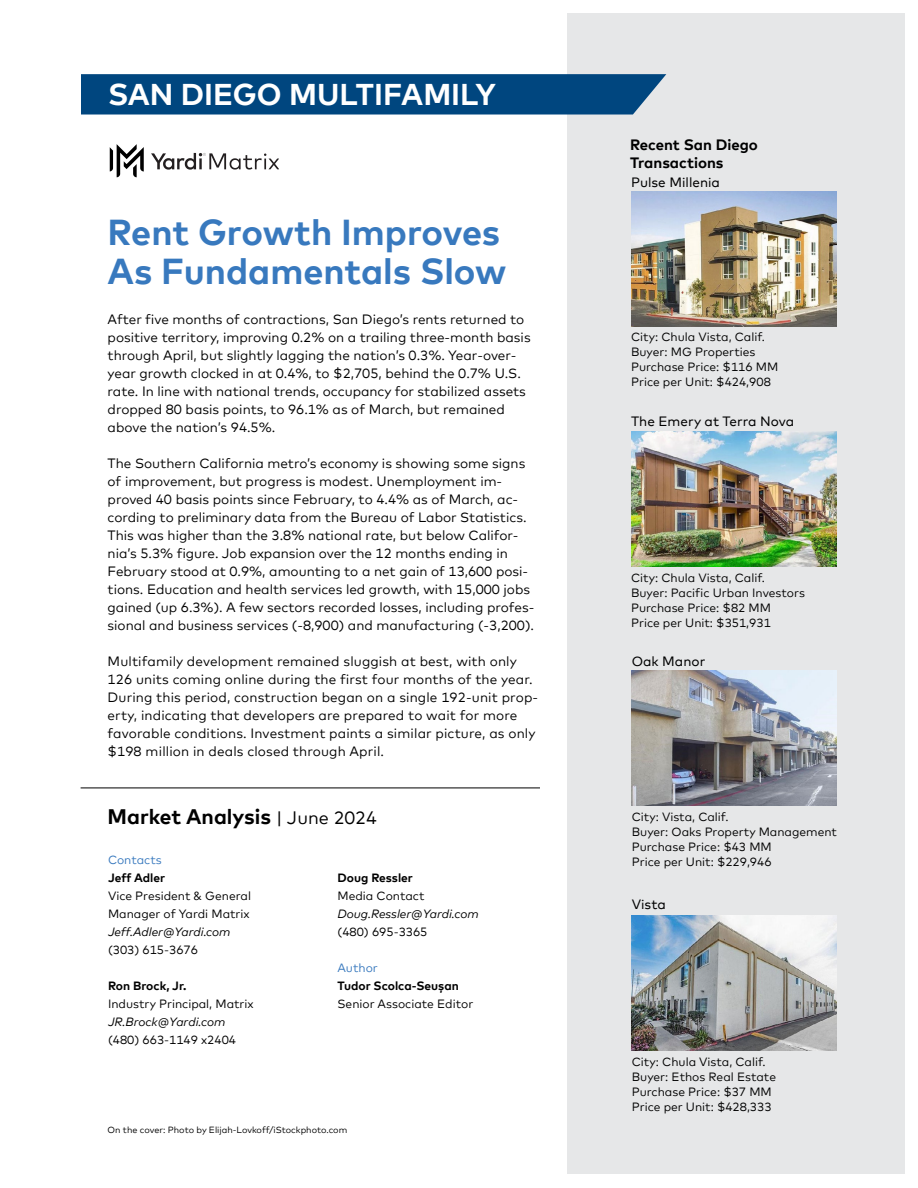
<style>
.page{position:relative;width:918px;height:1188px;background:#fff}
.page>*{position:absolute;margin:0;border:0;box-sizing:border-box;transform-origin:0 0}
.t1{font:700 36px/39px "Mark Offc Pro";color:#3879be}
.t2{font:700 30px "Mark Offc Pro";color:#fff}
.t3{font:700 21px "Mark Offc Pro";color:#000}
.t4{font:700 15px/18px "Mark Offc Pro";color:#000}
.t5{font:13.5px/18px "Mark Offc Pro";color:#000}
.t6{font:13.5px "Mark Offc Pro";color:#000}
.t7{font:12px/15px "Mark Offc Pro";color:#000}
.t8{font:italic 12px "Mark Offc Pro";color:#000}
.t9{font:700 12px "Mark Offc Pro";color:#000}
.t10{font:12px "Mark Offc Pro";color:#3879be}
.t11{font:9px "Mark Offc Pro";color:#000}
.s1{font-weight:400;font-size:18px}
</style>
<div class="page">
<svg style="left:151px;top:153px;width:128px;height:17px"></svg>
<svg style="left:110px;top:144px;width:34px;height:33px"></svg>
<div style="left:567px;top:14px;width:337px;height:1160px;background:#e6e7e8"></div>
<img style="left:632px;top:670px;width:205px;height:135px">
<img style="left:632px;top:915px;width:205px;height:135px">
<img style="left:631px;top:191px;width:205px;height:135px">
<img style="left:631px;top:432px;width:205px;height:135px">
<hr style="left:81px;top:788px;width:459px;height:1px;background:#000">
<svg style="left:81px;top:74px;width:585px;height:41px;background:#094c83"></svg>
<h2 class="t2" style="left:108px;top:71px;width:389px">SAN DIEGO MULTIFAMILY</h2>
<h1 class="t1" style="left:108px;top:210px;width:400px">Rent Growth Improves<br>As Fundamentals Slow</h1>
<p class="t5" style="left:108px;top:309px;width:425px">After five months of contractions, San Diego’s rents returned to positive territory, improving 0.2% on a trailing three-month basis through April, but slightly lagging the nation’s 0.3%. Year-over&shy;year growth clocked in at 0.4%, to $2,705, behind the 0.7% U.S. rate. In line with national trends, occupancy for stabilized assets dropped 80 basis points, to 96.1% as of March, but remained above the nation’s 94.5%.</p>
<p class="t5" style="left:108px;top:453px;width:428px">The Southern California metro’s economy is showing some signs of improvement, but progress is modest. Unemployment im&shy;proved 40 basis points since February, to 4.4% as of March, ac&shy;cording to preliminary data from the Bureau of Labor Statistics.<br>This was higher than the 3.8% national rate, but below Califor&shy;nia’s 5.3% figure. Job expansion over the 12 months ending in February stood at 0.9%, amounting to a net gain of 13,600 posi&shy;tions. Education and health services led growth, with 15,000 jobs gained (up 6.3%). A few sectors recorded losses, including profes&shy;sional and business services (-8,900) and manufacturing (-3,200).</p>
<p class="t5" style="left:108px;top:651px;width:432px">Multifamily development remained sluggish at best, with only 126 units coming online during the first four months of the year.<br>During this period, construction began on a single 192-unit prop&shy;erty, indicating that developers are prepared to wait for more favorable conditions. Investment paints a similar picture, as only $198 million in deals closed through April.</p>
<h3 class="t3" style="left:108px;top:800px;width:271px">Market Analysis <span class="s1">| June 2024</span></h3>
<p class="t10" style="left:108px;top:851px;width:55px">Contacts</p>
<p class="t9" style="left:108px;top:869px;width:59px">Jeff Adler</p>
<p class="t7" style="left:108px;top:886px;width:145px;line-height:18px">Vice President &amp; General<br>Manager of Yardi Matrix</p>
<p class="t8" style="left:108px;top:923px;width:124px">Jeff.Adler@Yardi.com</p>
<p class="t7" style="left:108px;top:941px;width:92px">(303) 615-3676</p>
<p class="t9" style="left:108px;top:977px;width:80px">Ron Brock, Jr.</p>
<p class="t7" style="left:108px;top:995px;width:147px">Industry Principal, Matrix</p>
<p class="t8" style="left:108px;top:1013px;width:119px">JR.Brock@Yardi.com</p>
<p class="t7" style="left:108px;top:1031px;width:130px">(480) 663-1149 x2404</p>
<p class="t9" style="left:338px;top:869px;width:77px">Doug Ressler</p>
<p class="t7" style="left:338px;top:887px;width:89px">Media Contact</p>
<p class="t8" style="left:338px;top:905px;width:143px">Doug.Ressler@Yardi.com</p>
<p class="t7" style="left:338px;top:923px;width:92px">(480) 695-3365</p>
<p class="t10" style="left:338px;top:959px;width:42px">Author</p>
<p class="t9" style="left:338px;top:977px;width:123px">Tudor Scolca-Seușan</p>
<p class="t7" style="left:338px;top:995px;width:137px">Senior Associate Editor</p>
<p class="t11" style="left:108px;top:1123px;width:241px">On the cover: Photo by Elijah-Lovkoff/iStockphoto.com</p>
<p class="t4" style="left:630px;top:135px;width:129px">Recent San Diego<br>Transactions</p>
<p class="t6" style="left:631px;top:172px;width:90px">Pulse Millenia</p>
<p class="t7" style="left:631px;top:328px;width:149px">City: Chula Vista, Calif.<br>Buyer: MG Properties<br>Purchase Price: $116 MM<br>Price per Unit: $424,908</p>
<p class="t6" style="left:631px;top:411px;width:165px">The Emery at Terra Nova</p>
<p class="t7" style="left:631px;top:570px;width:175px">City: Chula Vista, Calif.<br>Buyer: Pacific Urban Investors<br>Purchase Price: $82 MM<br>Price per Unit: $351,931</p>
<p class="t6" style="left:632px;top:651px;width:75px">Oak Manor</p>
<p class="t7" style="left:632px;top:808px;width:207px">City: Vista, Calif.<br>Buyer: Oaks Property Management<br>Purchase Price: $43 MM<br>Price per Unit: $229,946</p>
<p class="t6" style="left:632px;top:894px;width:36px">Vista</p>
<p class="t7" style="left:632px;top:1053px;width:146px">City: Chula Vista, Calif.<br>Buyer: Ethos Real Estate<br>Purchase Price: $37 MM<br>Price per Unit: $428,333</p>
</div>
